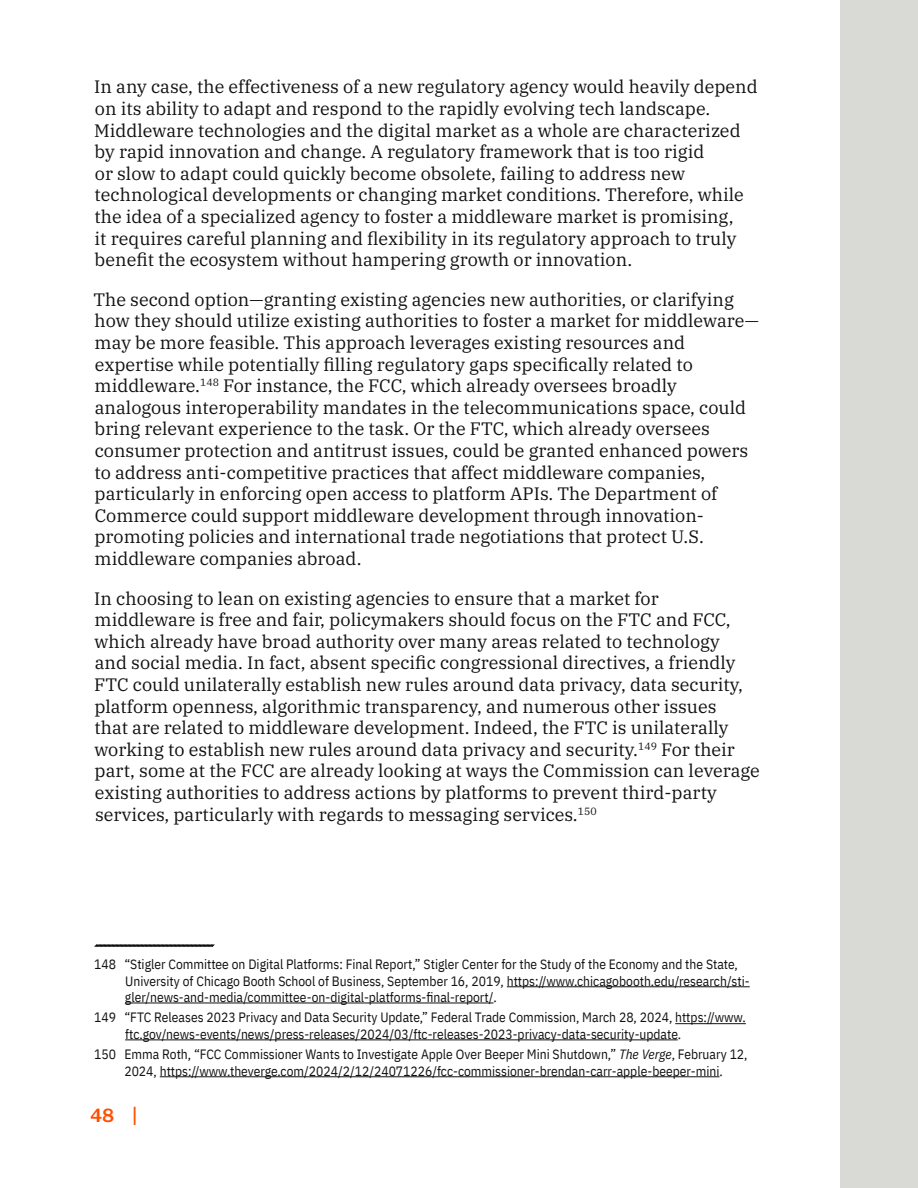
<style>
.page{position:relative;width:918px;height:1188px;background:#fff}
.page>*{position:absolute;margin:0;border:0;box-sizing:border-box;transform-origin:0 0}
.Body_-_No_Hyphen{font:18px/21.6px "IBM Plex Serif";color:#111}
.t1{font:600 18px "Libre Franklin";color:#ff4f00}
.Footnote{font:13.5px/16.2px "IBM Plex Sans Cond";color:#111}
.s1{font-style:italic}
</style>
<div class="page">
<div style="left:840px;top:0;width:78px;height:1188px;background:#d9d9d6"></div>
<svg style="left:94px;top:944px;width:121px;height:3px"></svg>
<hr style="left:507px;top:986px;width:243px;height:1px;background:#111">
<hr style="left:125px;top:1003px;width:369px;height:1px;background:#111">
<hr style="left:675px;top:1023px;width:71px;height:1px;background:#111">
<hr style="left:125px;top:1039px;width:553px;height:1px;background:#111">
<hr style="left:160px;top:1076px;width:560px;height:1px;background:#111">
<p class="Body_-_No_Hyphen" style="left:94px;top:75px;width:665px">In any case, the effectiveness of a new regulatory agency would heavily depend on its ability to adapt and respond to the rapidly evolving tech landscape.<br>Middleware technologies and the digital market as a whole are characterized by rapid innovation and change. A regulatory framework that is too rigid<br>or slow to adapt could quickly become obsolete, failing to address new technological developments or changing market conditions. Therefore, while the idea of a specialized agency to foster a middleware market is promising,<br>it requires careful planning and flexibility in its regulatory approach to truly benefit the ecosystem without hampering growth or innovation.</p>
<p class="Body_-_No_Hyphen" style="left:94px;top:287px;width:667px">The second option—granting existing agencies new authorities, or clarifying how they should utilize existing authorities to foster a market for middleware— may be more feasible. This approach leverages existing resources and expertise while potentially filling regulatory gaps specifically related to middleware.<sup>148</sup> For instance, the FCC, which already oversees broadly analogous interoperability mandates in the telecommunications space, could bring relevant experience to the task. Or the FTC, which already oversees consumer protection and antitrust issues, could be granted enhanced powers to address anti-competitive practices that affect middleware companies, particularly in enforcing open access to platform APIs. The Department of Commerce could support middleware development through innovation&shy;promoting policies and international trade negotiations that protect U.S. middleware companies abroad.</p>
<p class="Body_-_No_Hyphen" style="left:94px;top:586px;width:667px">In choosing to lean on existing agencies to ensure that a market for middleware is free and fair, policymakers should focus on the FTC and FCC, which already have broad authority over many areas related to technology<br>and social media. In fact, absent specific congressional directives, a friendly FTC could unilaterally establish new rules around data privacy, data security, platform openness, algorithmic transparency, and numerous other issues<br>that are related to middleware development. Indeed, the FTC is unilaterally working to establish new rules around data privacy and security.<sup>149</sup> For their part, some at the FCC are already looking at ways the Commission can leverage existing authorities to address actions by platforms to prevent third-party services, particularly with regards to messaging services.<sup>150</sup></p>
<p class="Footnote" style="left:125px;top:955px;width:626px;text-indent:-31px">148 “Stigler Committee on Digital Platforms: Final Report,” Stigler Center for the Study of the Economy and the State,<br>University of Chicago Booth School of Business, September 16, 2019, https://www.chicagobooth.edu/research/sti&shy;gler/news-and-media/committee-on-digital-platforms-final-report/.</p>
<p class="Footnote" style="left:125px;top:1008px;width:622px;text-indent:-31px">149 “FTC Releases 2023 Privacy and Data Security Update,” Federal Trade Commission, March 28, 2024, https://www. ftc.gov/news-events/news/press-releases/2024/03/ftc-releases-2023-privacy-data-security-update.</p>
<p class="Footnote" style="left:94px;top:1045px;width:655px;text-align:center">150 Emma Roth, “FCC Commissioner Wants to Investigate Apple Over Beeper Mini Shutdown,” <span class="s1">The Verge</span>, February 12,<br>2024, https://www.theverge.com/2024/2/12/24071226/fcc-commissioner-brendan-carr-apple-beeper-mini.</p>
<p class="t1" style="left:90px;top:1105px;width:48px">48 |</p>
</div>
